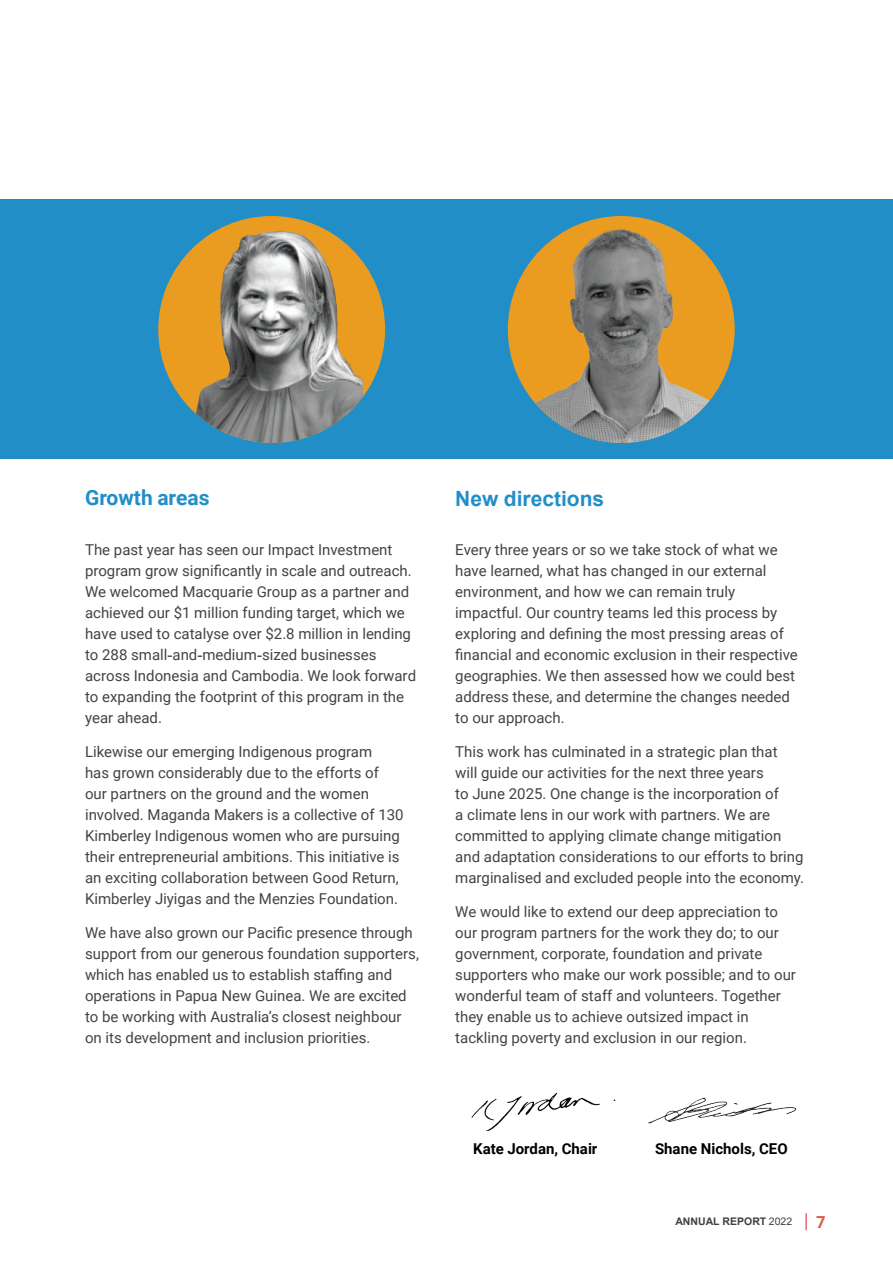
<style>
.page{position:relative;width:893px;height:1263px;background:#fff}
.page>*{position:absolute;margin:0;border:0;box-sizing:border-box;transform-origin:0 0}
.t1{font:700 21px "Arial";color:#228ec8}
.t2{font:700 21px "Roboto";color:#228ec8}
.t3{font:700 16.5px "Roboto";color:#db5743}
.t4{font:15px/21px "Roboto";color:#434343}
.t5{font:700 15px "Roboto";color:#000}
.t6{font:700 10.5px "Arial";color:#404040}
.s1{font-family:"Arial"}
.s2{font-weight:400}
</style>
<div class="page">
<svg style="left:806px;top:1213px;width:1px;height:17px"></svg>
<div style="left:0;top:200px;width:893px;height:259px;background:#228ec8"></div>
<div style="left:158px;top:216px;width:227px;height:227px;background:#ea9c21;border-radius:50%"></div>
<img style="left:158px;top:216px;width:205px;height:227px">
<div style="left:508px;top:216px;width:227px;height:227px;background:#ea9c21;border-radius:50%"></div>
<img style="left:530px;top:216px;width:183px;height:227px">
<img style="left:471px;top:1092px;width:145px;height:39px">
<img style="left:648px;top:1097px;width:149px;height:27px">
<p class="t2" style="left:85px;top:483px;width:126px">Growth areas</p>
<p class="t4" style="left:85px;top:539px;width:333px">The past year has seen our Impact Investment program grow significantly in scale and outreach.<br>We welcomed Macquarie Group as a partner and achieved our $1 million funding target, which we have used to catalyse over $2.8 million in lending to 288 small<span class="s1">-</span>and<span class="s1">-</span>medium<span class="s1">-</span>sized businesses across Indonesia and Cambodia. We look forward to expanding the footprint of this program in the year ahead.</p>
<p class="t4" style="left:85px;top:740px;width:320px">Likewise our emerging Indigenous program<br>has grown considerably due to the efforts of our partners on the ground and the women involved. Maganda Makers is a collective of 130<br>Kimberley Indigenous women who are pursuing their entrepreneurial ambitions. This initiative is an exciting collaboration between Good Return, Kimberley J<span class="s1">i</span>yigas and the Menzies Foundation.</p>
<p class="t4" style="left:85px;top:921px;width:335px">We have also grown our Pacific presence through support from our generous foundation supporters, which has enabled us to establish staffing and operations in Papua New Guinea. We are excited to be working with Australia’s closest neighbour on its development and inclusion priorities.</p>
<p class="t1" style="left:455px;top:484px;width:150px">New directions</p>
<p class="t4" style="left:455px;top:539px;width:344px">Every three years or so we take stock of what we have learned, what has changed in our external environment, and how we can remain truly impactful. Our country teams led this process by exploring and defining the most pressing areas of financial and economic exclusion in their respective geographies. We then assessed how we could best address these, and determine the changes needed to our approach.</p>
<p class="t4" style="left:455px;top:740px;width:350px">This work has culminated in a strategic plan that<br>will guide our activities for the next three years<br>to June 2025. One change is the incorporation of<br>a climate lens in our work with partners. We are committed to applying climate change mitigation and adaptation considerations to our efforts to bring marginalised and excluded people into the economy.</p>
<p class="t4" style="left:455px;top:900px;width:342px">We would like to extend our deep appreciation to our program partners for the work they do; to our government, corporate, foundation and private supporters who make our work possible; and to our wonderful team of staff and volunteers. Together they enable us to achieve outsized impact in tackling poverty and exclusion in our region.</p>
<p class="t5" style="left:473px;top:1138px;width:126px">Kate Jordan, Chair</p>
<p class="t5" style="left:655px;top:1138px;width:134px">Shane Nichols, CEO</p>
<p class="t6" style="left:675px;top:1214px;width:118px">ANNUAL REPORT <span class="s2">2022</span></p>
<p class="t3" style="left:816px;top:1210px;width:11px">7</p>
</div>
